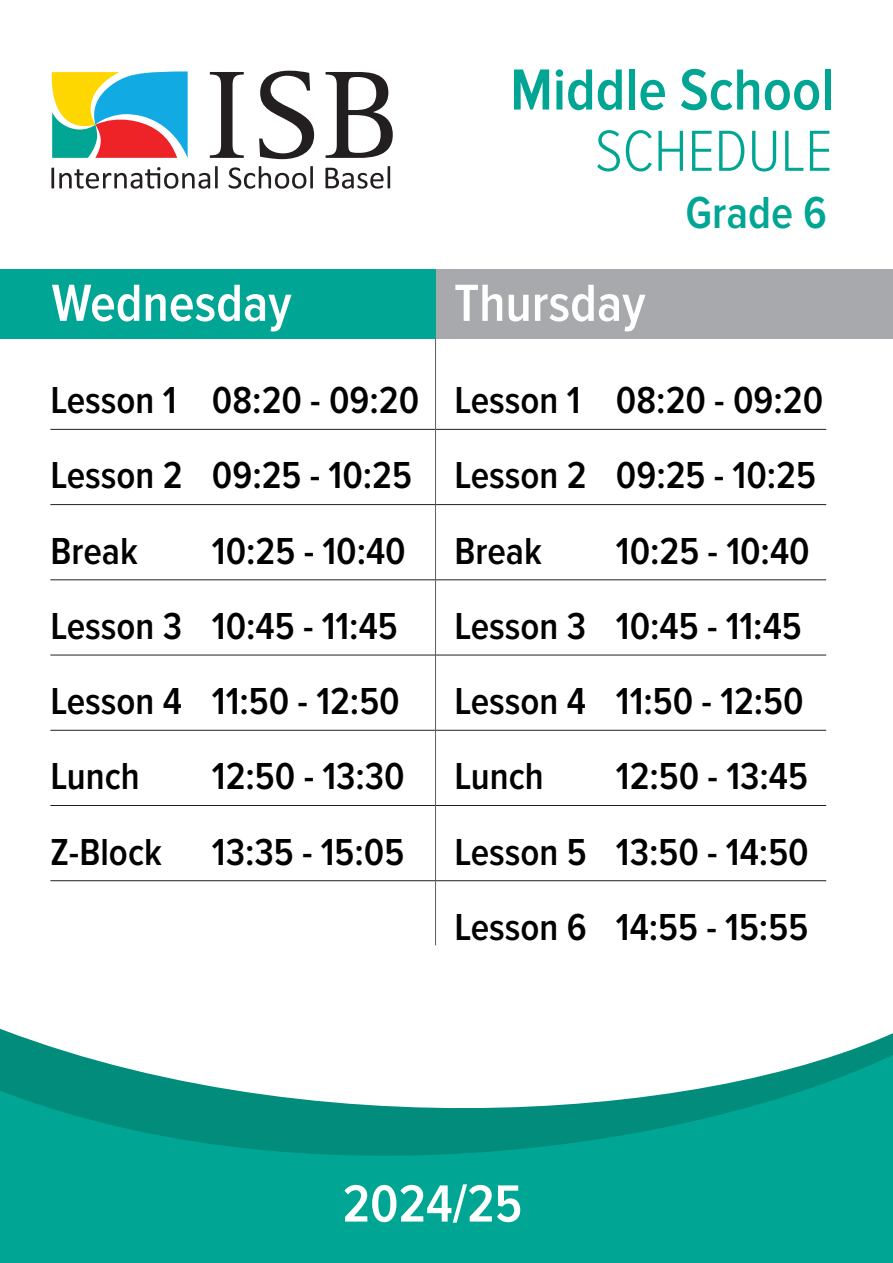
<style>
.page{position:relative;width:893px;height:1263px;background:#fff}
.page>*{position:absolute;margin:0;border:0;box-sizing:border-box;transform-origin:0 0}
.t1{font:600 60px "Proxima Nova Cond";color:#00a693}
.t2{font:300 60px "Proxima Nova Cond";color:#00a693}
.t3{font:600 54.15px "Proxima Nova Cond";color:#fff}
.t4{font:600 46.5px "Proxima Nova Cond";color:#00a693}
.t5{font:600 39px/75.3px "Proxima Nova Cond";color:#010101}
</style>
<div class="page">
<div style="left:426px;top:269px;width:467px;height:70px;background:#a7a9ac"></div>
<svg style="left:0;top:1028px;width:893px;height:235px;fill:#00a693"></svg>
<hr style="left:50px;top:429px;width:776px;height:1px;background:#231f20">
<hr style="left:50px;top:504px;width:776px;height:1px;background:#231f20">
<hr style="left:50px;top:579px;width:776px;height:1px;background:#231f20">
<hr style="left:50px;top:655px;width:776px;height:1px;background:#231f20">
<hr style="left:50px;top:730px;width:776px;height:1px;background:#231f20">
<hr style="left:50px;top:805px;width:776px;height:1px;background:#231f20">
<hr style="left:50px;top:880px;width:776px;height:1px;background:#231f20">
<svg style="left:51px;top:166px;width:167px;height:23px"></svg>
<svg style="left:229px;top:166px;width:84px;height:23px"></svg>
<svg style="left:325px;top:166px;width:65px;height:23px"></svg>
<svg style="left:210px;top:72px;width:34px;height:86px"></svg>
<svg style="left:259px;top:71px;width:55px;height:88px"></svg>
<svg style="left:326px;top:72px;width:67px;height:86px"></svg>
<svg style="left:51px;top:71px;width:137px;height:87px;background:#89a28e"></svg>
<div style="left:0;top:269px;width:435px;height:70px;background:#00a693"></div>
<h1 class="t1" style="left:510px;top:56px;width:326px">Middle School</h1>
<h1 class="t2" style="left:595px;top:117px;width:239px">SCHEDULE</h1>
<p class="t4" style="left:685px;top:187px;width:143px">Grade 6</p>
<h2 class="t3" style="left:51px;top:273px;width:242px">Wednesday</h2>
<h2 class="t3" style="left:454px;top:273px;width:193px">Thursday</h2>
<p class="t5" style="left:50px;top:364px;width:774px">Lesson 1 08:20 - 09:20 Lesson 1 08:20 - 09:20<br>Lesson 2 09:25 - 10:25 Lesson 2 09:25 - 10:25<br>Break</p>
<p class="t5" style="left:212px;top:514px;width:331px">10:25 - 10:40 Break</p>
<p class="t5" style="left:616px;top:514px;width:195px">10:25 - 10:40</p>
<p class="t5" style="left:50px;top:589px;width:349px">Lesson 3 10:45 - 11:45</p>
<p class="t5" style="left:454px;top:589px;width:349px">Lesson 3 10:45 - 11:45</p>
<p class="t5" style="left:50px;top:665px;width:351px">Lesson 4 11:50 - 12:50</p>
<p class="t5" style="left:454px;top:665px;width:351px">Lesson 4 11:50 - 12:50</p>
<p class="t5" style="left:50px;top:740px;width:91px">Lunch</p>
<p class="t5" style="left:212px;top:740px;width:194px">12:50 - 13:30</p>
<p class="t5" style="left:454px;top:740px;width:91px">Lunch</p>
<p class="t5" style="left:616px;top:740px;width:194px">12:50 - 13:45</p>
<p class="t5" style="left:50px;top:815px;width:113px">Z-Block</p>
<p class="t5" style="left:212px;top:815px;width:194px">13:35 - 15:05</p>
<p class="t5" style="left:454px;top:815px;width:356px">Lesson 5 13:50 - 14:50<br>Lesson 6 14:55 - 15:55</p>
<h2 class="t3" style="left:343px;top:1173px;width:181px">2024/25</h2>
</div>
